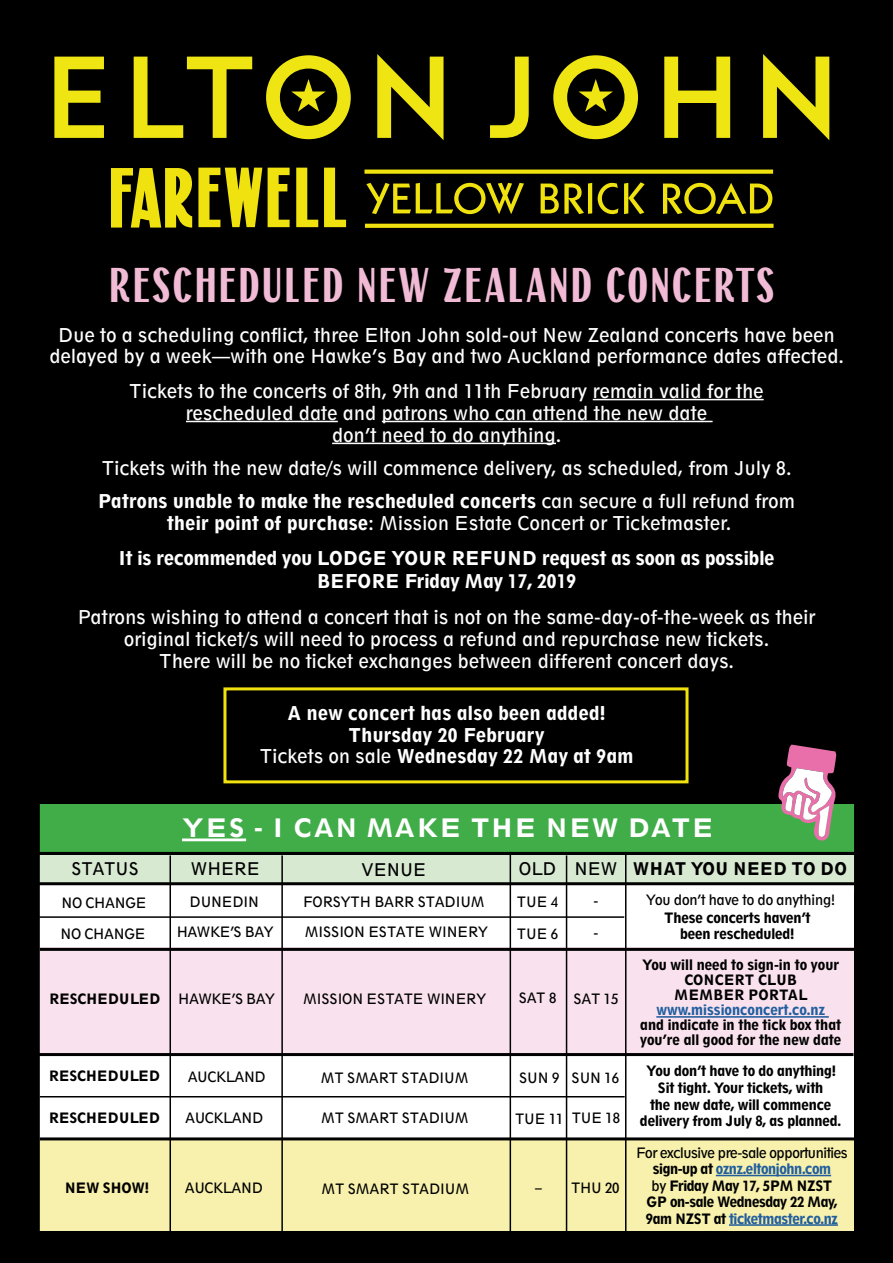
<style>
.page{position:relative;width:893px;height:1263px;background:#000}
.page>*{position:absolute;margin:0;border:0;box-sizing:border-box;transform-origin:0 0}
.t1{font:700 48.75px "Farewell";letter-spacing:.055em;color:#f1bbd6}
.t2{font:800 24px "Geometric 212 BT";letter-spacing:.06em;color:#fff}
.t3{font:condensed 18px/21.9px "Geometric 212 BT";letter-spacing:.02em;color:#fff;text-align:center}
.t4{font:800 condensed 18px/34.5px "Geometric 212 BT";color:#fff;text-align:center}
.t5{font:800 condensed 18px/21.9px "Geometric 212 BT";letter-spacing:.02em;color:#fff;text-align:center}
.t6{font:800 condensed 16.5px "Geometric 212 BT";color:#000}
.t7{font:condensed 16.5px "Geometric 212 BT";color:#000}
.t8{font:800 condensed 13.5px/15px "Geometric 212 BT";letter-spacing:-.01em;color:#000;text-align:center}
.t9{font:condensed 13.5px "Geometric 212 BT";letter-spacing:-.01em;color:#000}
.t10{font:800 condensed 13.5px/16.5px "Geometric 212 BT";letter-spacing:-.03em;color:#000;text-align:center}
.t11{font:condensed 13.5px "Geometric 212 BT";letter-spacing:-.03em;color:#000}
.t12{font:800 condensed 13.5px "Geometric 212 BT";color:#215e9e}
.s1{font-weight:800}
.s2{font-weight:400}
.s3{color:#215e9e}
</style>
<div class="page">
<div style="left:38px;top:855px;width:817px;height:38px;background:#d8e9d2"></div>
<div style="left:37px;top:885px;width:816px;height:346px;background:#fff"></div>
<div style="left:38px;top:1138px;width:815px;height:93px;background:#f8f1ad"></div>
<div style="left:40px;top:948px;width:813px;height:108px;background:#f9e2ee"></div>
<div style="left:38px;top:804px;width:819px;height:48px;background:#41ad49"></div>
<svg style="left:54px;top:54px;width:390px;height:86px;background:#545106"></svg>
<svg style="left:490px;top:54px;width:339px;height:86px;background:#535006"></svg>
<hr style="left:593px;top:399px;width:171px;height:1px;background:#fff">
<hr style="left:186px;top:421px;width:152px;height:1px;background:#fff">
<hr style="left:382px;top:421px;width:331px;height:1px;background:#fff">
<hr style="left:332px;top:443px;width:224px;height:1px;background:#fff">
<div style="left:37px;top:801px;width:820px;height:444px;border:3px solid #000"></div>
<hr style="left:38px;top:852px;width:819px;height:3px;background:#000">
<hr style="left:182px;top:838px;width:64px;height:3px;background:#fff">
<hr style="left:38px;top:882px;width:816px;height:3px;background:#000">
<hr style="left:169px;top:855px;width:2px;height:376px;background:#000">
<hr style="left:510px;top:852px;width:1px;height:382px;background:#000">
<hr style="left:566px;top:855px;width:1px;height:376px;background:#000">
<hr style="left:625px;top:852px;width:1px;height:382px;background:#000">
<hr style="left:39px;top:916px;width:585px;height:2px;background:#000">
<hr style="left:281px;top:855px;width:2px;height:376px;background:#000">
<hr style="left:40px;top:948px;width:816px;height:3px;background:#000">
<hr style="left:37px;top:1053px;width:816px;height:3px;background:#000">
<hr style="left:656px;top:1016px;width:173px;height:2px;background:#215e9e">
<hr style="left:40px;top:1096px;width:585px;height:1px;background:#000">
<hr style="left:40px;top:1137px;width:816px;height:3px;background:#000">
<hr style="left:716px;top:1175px;width:115px;height:1px;background:#215e9e">
<hr style="left:729px;top:1224px;width:109px;height:2px;background:#215e9e">
<svg style="left:778px;top:744px;width:59px;height:97px"></svg>
<svg style="left:366px;top:183px;width:158px;height:31px;background:#4e4a04"></svg>
<svg style="left:541px;top:183px;width:51px;height:31px;background:#716a06"></svg>
<svg style="left:598px;top:183px;width:20px;height:31px"></svg>
<svg style="left:624px;top:182px;width:21px;height:32px"></svg>
<svg style="left:663px;top:183px;width:109px;height:31px;background:#595305"></svg>
<svg style="left:111px;top:168px;width:81px;height:60px;background:#a09709"></svg>
<svg style="left:198px;top:168px;width:64px;height:59px;background:#9a9108"></svg>
<svg style="left:268px;top:168px;width:22px;height:59px"></svg>
<svg style="left:296px;top:168px;width:22px;height:59px"></svg>
<svg style="left:324px;top:168px;width:22px;height:59px"></svg>
<div style="left:365px;top:224px;width:408px;height:4px;border:3px solid #f0e20e"></div>
<div style="left:364px;top:170px;width:409px;height:4px;border:3px solid #f0e20e"></div>
<div style="left:223px;top:687px;width:465px;height:96px;border:3px solid #f0e20e"></div>
<h1 class="t1" style="left:109px;top:263px;width:667px">RESCHEDULED NEW ZEALAND CONCERTS</h1>
<p class="t3" style="left:49px;top:324px;width:796px">Due to a scheduling conflict, three Elton John sold-out New Zealand concerts have been delayed by a week—with one Hawke’s Bay and two Auckland performance dates affected.</p>
<p class="t3" style="left:129px;top:380px;width:636px">Tickets to the concerts of 8th, 9th and 11th February remain valid for the rescheduled date and patrons who can attend the new date<br>don’t need to do anything.</p>
<p class="t3" style="left:98px;top:451px;width:699px;line-height:33.2px;text-align:left">Tickets with the new date/s will commence delivery, as scheduled, from July 8.<br><span class="s1">Patrons unable to make the rescheduled concerts</span> can secure a full refund from</p>
<p class="t4" style="left:118px;top:506px;width:657px">their point of purchase<span class="s2">: Mission Estate Concert or Ticketmaster.<br></span>It is recommended you LODGE YOUR REFUND request as soon as possible</p>
<p class="t4" style="left:317px;top:564px;width:261px">BEFORE Friday May 17, 2019</p>
<p class="t3" style="left:78px;top:606px;width:739px">Patrons wishing to attend a concert that is not on the same-day-of-the-week as their original ticket/s will need to process a refund and repurchase new tickets.<br>There will be no ticket exchanges between different concert days.</p>
<p class="t5" style="left:260px;top:702px;width:375px">A new concert has also been added!<br>Thursday 20 February<br><span class="s2">Tickets on sale</span> Wednesday 22 May at 9am</p>
<h2 class="t2" style="left:182px;top:813px;width:533px">YES - I CAN MAKE THE NEW DATE</h2>
<p class="t7" style="left:71px;top:858px;width:69px">STATUS</p>
<p class="t7" style="left:191px;top:858px;width:70px">WHERE</p>
<p class="t7" style="left:362px;top:860px;width:66px">VENUE</p>
<p class="t6" style="left:519px;top:858px;width:330px"><span class="s2">OLD NEW</span> WHAT YOU NEED TO DO</p>
<p class="t9" style="left:190px;top:893px;width:71px">DUNEDIN</p>
<p class="t9" style="left:303px;top:893px;width:183px">FORSYTH BARR STADIUM</p>
<p class="t9" style="left:517px;top:894px;width:43px">TUE 4</p>
<p class="t9" style="left:593px;top:893px;width:6px">-</p>
<p class="t11" style="left:177px;top:924px;width:98px">HAWKE’S BAY</p>
<p class="t9" style="left:305px;top:924px;width:184px">MISSION ESTATE WINERY</p>
<p class="t9" style="left:517px;top:925px;width:43px">TUE 6</p>
<p class="t9" style="left:593px;top:924px;width:6px">-</p>
<p class="t9" style="left:646px;top:892px;width:190px">You don’t have to do anything!</p>
<p class="t8" style="left:664px;top:909px;width:148px;line-height:16.5px">These concerts haven’t been rescheduled!</p>
<p class="t9" style="left:61px;top:894px;width:86px">NO CHANGE</p>
<p class="t9" style="left:61px;top:925px;width:86px">NO CHANGE</p>
<p class="t8" style="left:49px;top:991px;width:113px">RESCHEDULED</p>
<p class="t11" style="left:178px;top:990px;width:98px">HAWKE’S BAY</p>
<p class="t9" style="left:303px;top:990px;width:184px">MISSION ESTATE WINERY</p>
<p class="t9" style="left:519px;top:990px;width:39px">SAT 8</p>
<p class="t9" style="left:573px;top:990px;width:46px">SAT 15</p>
<p class="t8" style="left:49px;top:1068px;width:113px">RESCHEDULED</p>
<p class="t8" style="left:49px;top:1110px;width:113px">RESCHEDULED</p>
<p class="t11" style="left:188px;top:1068px;width:80px">AUCKLAND</p>
<p class="t11" style="left:185px;top:1109px;width:80px">AUCKLAND</p>
<p class="t9" style="left:321px;top:1069px;width:149px">MT SMART STADIUM</p>
<p class="t9" style="left:321px;top:1110px;width:149px">MT SMART STADIUM</p>
<p class="t9" style="left:519px;top:1070px;width:42px">SUN 9</p>
<p class="t9" style="left:515px;top:1110px;width:50px">TUE 11</p>
<p class="t9" style="left:572px;top:1069px;width:49px">SUN 16</p>
<p class="t9" style="left:572px;top:1110px;width:50px">TUE 18</p>
<p class="t8" style="left:65px;top:1180px;width:86px">NEW SHOW!</p>
<p class="t11" style="left:185px;top:1180px;width:80px">AUCKLAND</p>
<p class="t9" style="left:321px;top:1180px;width:149px">MT SMART STADIUM</p>
<p class="t9" style="left:535px;top:1179px;width:86px">– THU 20</p>
<p class="t8" style="left:642px;top:958px;width:198px">You will need to sign-in to your<br>CONCERT CLUB<br>MEMBER PORTAL</p>
<p class="t12" style="left:656px;top:1002px;width:170px">www.missionconcert.co.nz</p>
<p class="t8" style="left:640px;top:1018px;width:203px;text-align:left">and indicate in the tick box that you’re all good for the new date</p>
<p class="t8" style="left:640px;top:1062px;width:203px;line-height:16.8px">You don’t have to do anything!<br>Sit tight. Your tickets, with<br>the new date, will commence delivery from July 8, as planned.</p>
<p class="t10" style="left:636px;top:1144px;width:213px"><span class="s2">For exclusive pre-sale opportunities </span>sign-up at <span class="s3">oznz.eltonjohn.com<br></span><span class="s2">by</span> Friday May 17, 5PM NZST<br>GP on-sale Wednesday 22 May,<br>9am NZST at <span class="s3">ticketmaster.co.nz</span></p>
</div>
